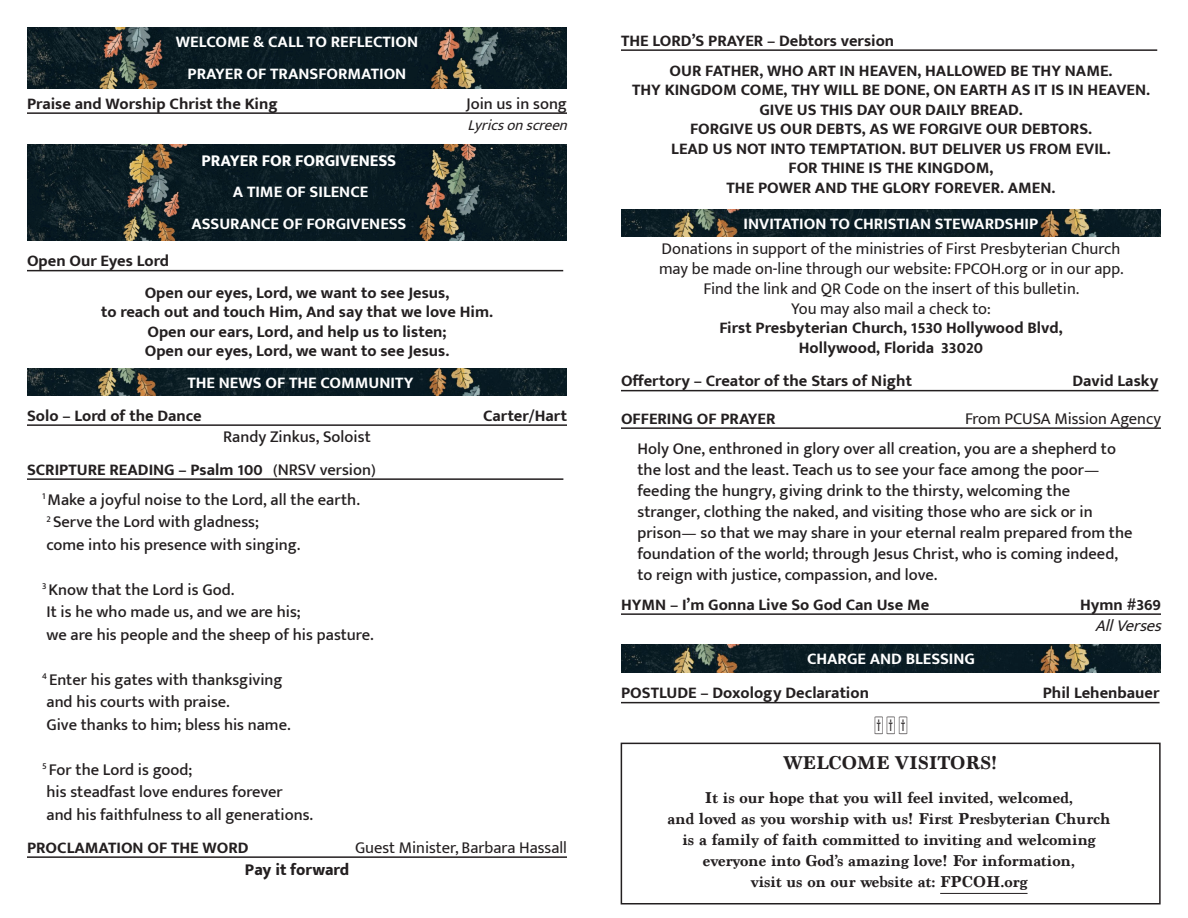
<style>
.page{position:relative;width:1188px;height:918px;background:#fff}
.page>*{position:absolute;margin:0;border:0;box-sizing:border-box;transform-origin:0 0}
.t1{font:700 19.5px "Marion";color:#231f20}
.t2{font:700 16.5px "Mukta Mahee";color:#231f20}
.t3{font:500 16.5px/21px "Mukta Mahee";color:#231f20}
.t4{font:16.5px "Mukta Mahee";color:#231f20}
.t5{font:700 16.5px/21px "Marion";color:#231f20;text-align:center}
.t6{font:700 16.5px "Mukta Mahee";color:#fff}
.t7{font:800 16.5px "Mukta Mahee";color:#fff}
.t8{font:800 16.5px "Mukta Mahee";color:#231f20}
.t9{font:italic 16.5px "Mukta Mahee";color:#231f20}
.t10{font:italic 15px "Mukta Mahee";color:#231f20}
.s1{font-weight:500}
</style>
<div class="page">
<img style="left:621px;top:209px;width:540px;height:28px">
<img style="left:27px;top:368px;width:540px;height:28px">
<img style="left:27px;top:144px;width:540px;height:96px">
<img style="left:27px;top:27px;width:540px;height:61px">
<hr style="left:27px;top:112px;width:540px;height:2px;background:#231f20">
<hr style="left:27px;top:270px;width:536px;height:1px;background:#231f20">
<hr style="left:27px;top:424px;width:540px;height:2px;background:#231f20">
<hr style="left:27px;top:478px;width:536px;height:2px;background:#231f20">
<hr style="left:27px;top:856px;width:540px;height:2px;background:#231f20">
<img style="left:621px;top:645px;width:540px;height:27px">
<hr style="left:621px;top:49px;width:536px;height:2px;background:#231f20">
<hr style="left:621px;top:390px;width:537px;height:1px;background:#231f20">
<hr style="left:621px;top:427px;width:540px;height:2px;background:#231f20">
<hr style="left:621px;top:613px;width:540px;height:2px;background:#231f20">
<hr style="left:621px;top:702px;width:539px;height:1px;background:#231f20">
<hr style="left:940px;top:893px;width:88px;height:1px;background:#231f20">
<div style="left:621px;top:743px;width:540px;height:161px;border:2px solid #231f20"></div>
<p class="t6" style="left:176px;top:32px;width:244px">WELCOME &amp; CALL TO REFLECTION</p>
<p class="t6" style="left:188px;top:63px;width:220px">PRAYER OF TRANSFORMATION</p>
<p class="t2" style="left:27px;top:93px;width:252px">Praise and Worship Christ the King</p>
<p class="t3" style="left:466px;top:92px;width:102px">Join us in song</p>
<p class="t10" style="left:467px;top:116px;width:107px">Lyricsonscreen</p>
<p class="t7" style="left:201px;top:150px;width:196px">PRAYER FOR FORGIVENESS</p>
<p class="t6" style="left:233px;top:182px;width:137px">A TIME OF SILENCE</p>
<p class="t6" style="left:191px;top:213px;width:216px">ASSURANCE OF FORGIVENESS</p>
<p class="t2" style="left:27px;top:251px;width:144px">Open Our Eyes Lord</p>
<p class="t2" style="left:145px;top:282px;width:306px">Open our eyes, Lord, we want to see Jesus,</p>
<p class="t2" style="left:101px;top:302px;width:393px">to reach out and touch Him, And say that we love Him.</p>
<p class="t2" style="left:147px;top:321px;width:301px">Open our ears, Lord, and help us to listen;</p>
<p class="t2" style="left:145px;top:341px;width:306px">Open our eyes, Lord, we want to see Jesus.</p>
<p class="t6" style="left:187px;top:372px;width:228px">THE NEWS OF THE COMMUNITY</p>
<p class="t2" style="left:27px;top:405px;width:176px">Solo – Lord of the Dance</p>
<p class="t2" style="left:483px;top:405px;width:85px">Carter/Hart</p>
<p class="t3" style="left:223px;top:425px;width:149px">Randy Zinkus, Soloist</p>
<p class="t2" style="left:27px;top:459px;width:350px">SCRIPTURE READING – Psalm 100 <span class="s1">(NRSV version)</span></p>
<p class="t3" style="left:42px;top:488px;width:319px"><sup>1</sup> Make a joyful noise to the Lord, all the earth.</p>
<p class="t3" style="left:46px;top:511px;width:214px"><sup>2</sup> Serve the Lord with gladness;</p>
<p class="t3" style="left:47px;top:533px;width:255px">come into his presence with singing.</p>
<p class="t3" style="left:42px;top:578px;width:194px"><sup>3</sup> Know that the Lord is God.</p>
<p class="t3" style="left:47px;top:601px;width:256px">It is he who made us, and we are his;</p>
<p class="t3" style="left:47px;top:623px;width:329px">we are his people and the sheep of his pasture.</p>
<p class="t3" style="left:42px;top:668px;width:242px"><sup>4</sup> Enter his gates with thanksgiving</p>
<p class="t3" style="left:47px;top:691px;width:185px">and his courts with praise.</p>
<p class="t3" style="left:47px;top:713px;width:246px">Give thanks to him; bless his name.</p>
<p class="t3" style="left:42px;top:758px;width:152px"><sup>5</sup> For the Lord is good;</p>
<p class="t3" style="left:47px;top:781px;width:238px">his steadfast love endures forever</p>
<p class="t3" style="left:47px;top:803px;width:268px">and his faithfulness to all generations.</p>
<p class="t2" style="left:27px;top:837px;width:223px">PROCLAMATION OF THE WORD</p>
<p class="t4" style="left:355px;top:837px;width:213px">Guest Minister, Barbara Hassall</p>
<p class="t8" style="left:245px;top:860px;width:106px">Pay it forward</p>
<p class="t2" style="left:621px;top:30px;width:275px">THE LORD’S PRAYER – Debtors version</p>
<p class="t2" style="left:670px;top:60px;width:444px">OUR FATHER, WHO ART IN HEAVEN, HALLOWED BE THY NAME.</p>
<p class="t2" style="left:632px;top:80px;width:519px">THY KINGDOM COME, THY WILL BE DONE, ON EARTH AS IT IS IN HEAVEN.</p>
<p class="t2" style="left:759px;top:99px;width:265px">GIVE US THIS DAY OUR DAILY BREAD.</p>
<p class="t2" style="left:690px;top:119px;width:403px">FORGIVE US OUR DEBTS, AS WE FORGIVE OUR DEBTORS.</p>
<p class="t2" style="left:671px;top:138px;width:441px">LEAD US NOT INTO TEMPTATION. BUT DELIVER US FROM EVIL.</p>
<p class="t2" style="left:789px;top:158px;width:206px">FOR THINE IS THE KINGDOM,</p>
<p class="t2" style="left:727px;top:177px;width:330px">THE POWER AND THE GLORY FOREVER. AMEN.</p>
<p class="t6" style="left:744px;top:213px;width:296px">INVITATION TO CHRISTIAN STEWARDSHIP</p>
<p class="t4" style="left:662px;top:239px;width:460px">Donations in support of the ministries of First Presbyterian Church</p>
<p class="t4" style="left:659px;top:259px;width:466px">may be made on-line through our website: FPCOH.org or in our app.</p>
<p class="t4" style="left:703px;top:278px;width:377px">Find the link and QR Code on the insert of this bulletin.</p>
<p class="t4" style="left:791px;top:298px;width:201px">You may also mail a check to:</p>
<p class="t2" style="left:719px;top:318px;width:345px">First Presbyterian Church, 1530 Hollywood Blvd,</p>
<p class="t2" style="left:799px;top:338px;width:186px">Hollywood, Florida 33020</p>
<p class="t2" style="left:621px;top:371px;width:292px">Offertory – Creator of the Stars of Night</p>
<p class="t2" style="left:1073px;top:371px;width:87px">David Lasky</p>
<p class="t2" style="left:621px;top:408px;width:156px">OFFERING OF PRAYER</p>
<p class="t4" style="left:965px;top:408px;width:197px">From PCUSA Mission Agency</p>
<p class="t3" style="left:638px;top:437px;width:497px">Holy One, enthroned in glory over all creation, you are a shepherd to the lost and the least. Teach us to see your face among the poor— feeding the hungry, giving drink to the thirsty, welcoming the stranger, clothing the naked, and visiting those who are sick or in prison— so that we may share in your eternal realm prepared from the foundation of the world; through Jesus Christ, who is coming indeed, to reign with justice, compassion, and love.</p>
<p class="t2" style="left:621px;top:594px;width:310px">HYMN – I’m Gonna Live So God Can Use Me</p>
<p class="t2" style="left:1080px;top:594px;width:82px">Hymn #369</p>
<p class="t9" style="left:1095px;top:615px;width:74px">AllVerses</p>
<p class="t6" style="left:807px;top:648px;width:169px">CHARGE AND BLESSING</p>
<p class="t2" style="left:621px;top:683px;width:250px">POSTLUDE – Doxology Declaration</p>
<p class="t2" style="left:1043px;top:683px;width:118px">Phil Lehenbauer</p>
<p class="t1" style="left:783px;top:751px;width:216px">WELCOME VISITORS!</p>
<p class="t5" style="left:705px;top:788px;width:370px">It is our hope that you will feel invited, welcomed,</p>
<p class="t5" style="left:668px;top:809px;width:445px">and loved as you worship with us! First Presbyterian Church</p>
<p class="t5" style="left:682px;top:830px;width:415px">is a family of faith committed to inviting and welcoming everyone into God’s amazing love! For information,</p>
<p class="t5" style="left:751px;top:872px;width:278px">visit us on our website at: FPCOH.org</p>
</div>
